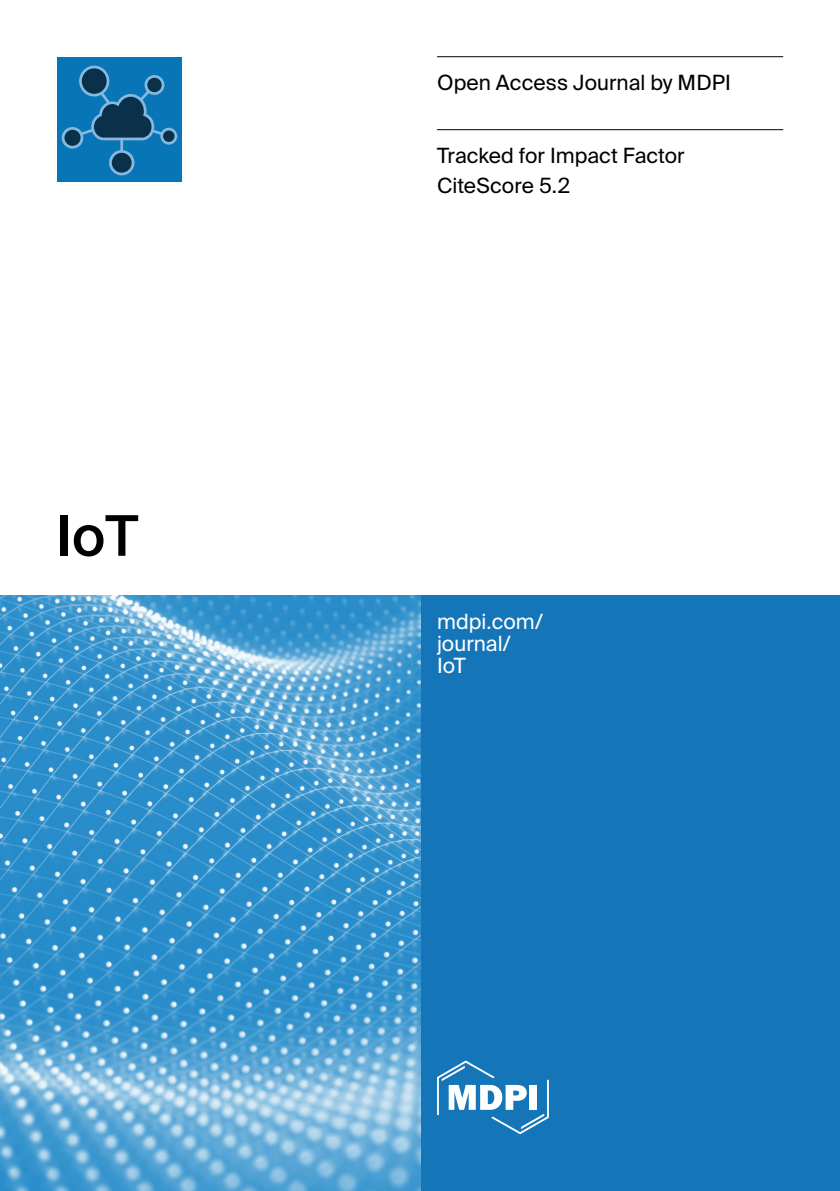
<style>
.page{position:relative;width:840px;height:1191px;background:#fff}
.page>*{position:absolute;margin:0;border:0;box-sizing:border-box;transform-origin:0 0}
.t1{font:500 56px "Suisse Intl";color:#000}
.t2{font:21px/30px "Suisse Intl";color:#000}
.t3{font:21px/22px "Suisse Intl";color:#fff}
</style>
<div class="page">
<div style="left:420px;top:595px;width:419px;height:596px;background:#1475b9"></div>
<img style="left:1px;top:595px;width:419px;height:596px">
<div style="left:57px;top:57px;width:124px;height:124px;background:#0875b7"></div>
<svg style="left:62px;top:66px;width:115px;height:109px"></svg>
<svg style="left:437px;top:1060px;width:111px;height:74px"></svg>
<hr style="left:437px;top:56px;width:345px;height:1px;background:#000">
<hr style="left:0;top:595px;width:1px;height:596px;background:#f4f6f3">
<hr style="left:437px;top:129px;width:345px;height:1px;background:#000">
<h1 class="t1" style="left:57px;top:504px;width:83px">IoT</h1>
<p class="t2" style="left:437px;top:68px;width:295px">Open Access Journal by MDPI</p>
<p class="t2" style="left:437px;top:141px;width:249px">Tracked for Impact Factor<br>CiteScore 5.2</p>
<p class="t3" style="left:437px;top:610px;width:108px">mdpi.com/ journal/<br>IoT</p>
</div>
